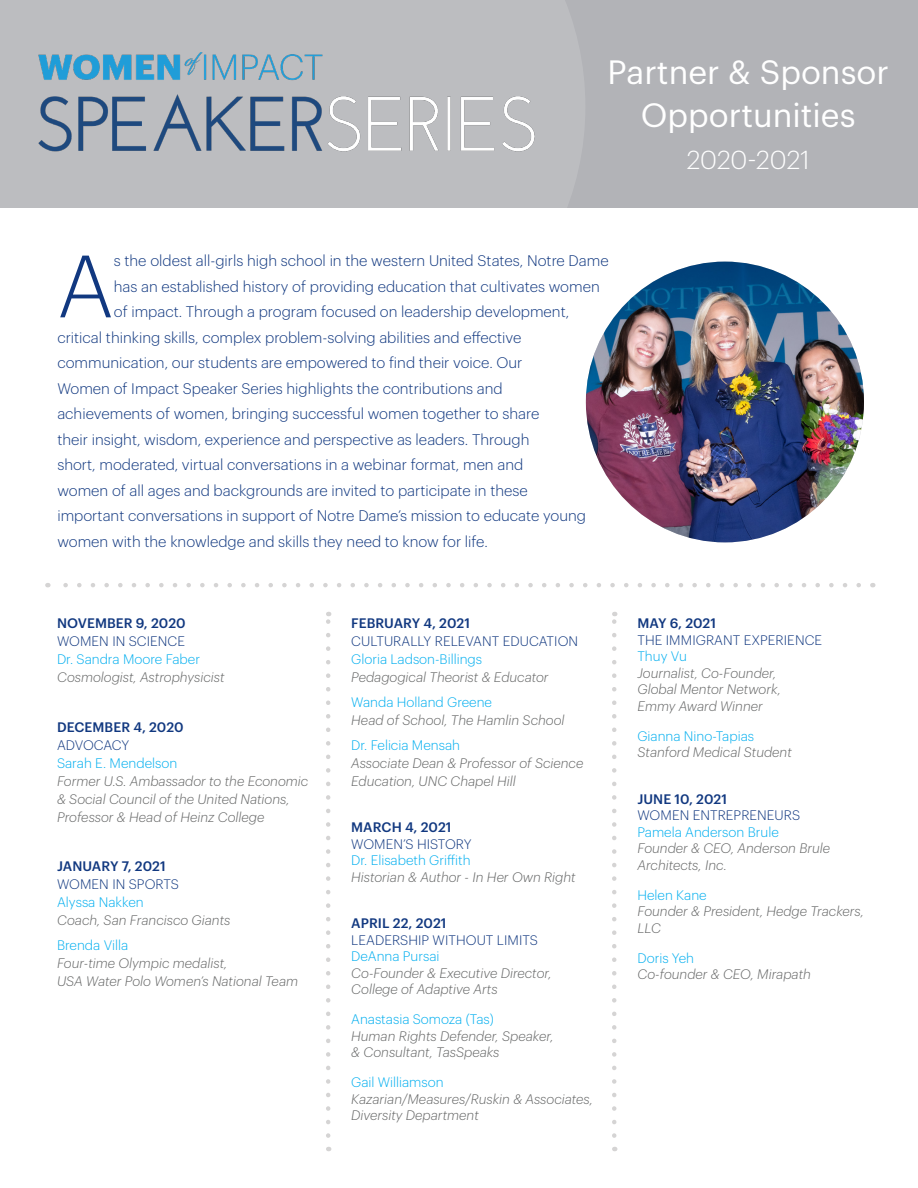
<style>
.page{position:relative;width:918px;height:1188px;background:#fff}
.page>*{position:absolute;margin:0;border:0;box-sizing:border-box;transform-origin:0 0}
.t1{font:300 86.4px "Graphik";color:#113880}
.t2{font:33px "Graphik";color:#fff}
.t3{font:300 25.5px "Graphik";letter-spacing:-.005em;color:#fff}
.t4{font:300 15px "Graphik";color:#113880}
.t5{font:italic 300 13.5px/16.5px "Graphik";color:#656666}
.t6{font:300 13.5px "Graphik";color:#00aeef}
.s1{font-weight:500;font-style:normal;color:#113880}
.s2{font-style:normal;color:#113880}
.s3{font-style:normal;color:#00aeef}
</style>
<div class="page">
<div style="left:0;top:0;width:918px;height:207px;background:#b2b3b7"></div>
<svg style="left:326px;top:612px;width:4px;height:524px"></svg>
<img style="left:38px;top:52px;width:497px;height:100px">
<img style="left:586px;top:262px;width:278px;height:280px">
<svg style="left:63px;top:583px;width:796px;height:4px"></svg>
<svg style="left:612px;top:612px;width:4px;height:524px"></svg>
<p class="t2" style="left:608px;top:47px;width:283px">Partner &amp; Sponsor</p>
<p class="t2" style="left:641px;top:90px;width:216px">Opportunities</p>
<p class="t3" style="left:687px;top:141px;width:125px">2020-2021</p>
<p class="t1" style="left:57px;top:223px;width:58px">A</p>
<p class="t4" style="left:114px;top:250px;width:496px">s the oldest all-girls high school in the western United States, Notre Dame</p>
<p class="t4" style="left:114px;top:275px;width:487px">has an established history of providing education that cultivates women</p>
<p class="t4" style="left:114px;top:301px;width:457px">of impact. Through a program focused on leadership development,</p>
<p class="t4" style="left:57px;top:326px;width:466px">critical thinking skills, complex problem-solving abilities and effective</p>
<p class="t4" style="left:57px;top:352px;width:467px">communication, our students are empowered to find their voice. Our</p>
<p class="t4" style="left:57px;top:377px;width:447px">Women of Impact Speaker Series highlights the contributions and</p>
<p class="t4" style="left:57px;top:403px;width:483px">achievements of women, bringing successful women together to share</p>
<p class="t4" style="left:57px;top:428px;width:474px">their insight, wisdom, experience and perspective as leaders. Through</p>
<p class="t4" style="left:57px;top:454px;width:467px">short, moderated, virtual conversations in a webinar format, men and</p>
<p class="t4" style="left:57px;top:479px;width:472px">women of all ages and backgrounds are invited to participate in these</p>
<p class="t4" style="left:57px;top:505px;width:530px">important conversations in support of Notre Dame’s mission to educate young</p>
<p class="t4" style="left:57px;top:530px;width:432px">women with the knowledge and skills they need to know for life.</p>
<p class="t5" style="left:57px;top:614px;width:169px;line-height:18px"><span class="s1">NOVEMBER 9, 2020<br></span><span class="s2">WOMEN IN SCIENCE<br></span><span class="s3">Dr. Sandra Moore Faber<br></span>Cosmologist, Astrophysicist</p>
<p class="t5" style="left:57px;top:717px;width:253px;line-height:18px"><span class="s1">DECEMBER 4, 2020<br></span><span class="s2">ADVOCACY<br></span><span class="s3">Sarah E. Mendelson<br></span>Former U.S. Ambassador to the Economic &amp; Social Council of the United Nations,<br>Professor &amp; Head of Heinz College</p>
<p class="t5" style="left:57px;top:857px;width:175px;line-height:18px"><span class="s1">JANUARY 7, 2021<br></span><span class="s2">WOMEN IN SPORTS<br></span><span class="s3">Alyssa Nakken<br></span>Coach, San Francisco Giants</p>
<p class="t5" style="left:57px;top:935px;width:243px;line-height:18px"><span class="s3">Brenda Villa<br></span>Four-time Olympic medalist,<br>USA Water Polo Women’s National Team</p>
<p class="t5" style="left:351px;top:613px;width:228px;line-height:18px"><span class="s1">FEBRUARY 4, 2021<br></span><span class="s2">CULTURALLY RELEVANT EDUCATION<br></span><span class="s3">Gloria Ladson-Billings<br></span>Pedagogical Theorist &amp; Educator</p>
<p class="t5" style="left:351px;top:692px;width:215px;line-height:18px"><span class="s3">Wanda Holland Greene<br></span>Head of School, The Hamlin School</p>
<p class="t6" style="left:351px;top:735px;width:110px">Dr. Felicia Mensah</p>
<p class="t5" style="left:351px;top:753px;width:234px;line-height:18px">Associate Dean &amp; Professor of Science<br>Education, UNC Chapel Hill</p>
<p class="t5" style="left:351px;top:818px;width:226px"><span class="s1">MARCH 4, 2021<br></span><span class="s2">WOMEN’S HISTORY<br></span><span class="s3">Dr. Elisabeth Griffith<br></span>Historian &amp; Author - In Her Own Right</p>
<p class="t5" style="left:351px;top:914px;width:202px"><span class="s1">APRIL 22, 2021<br></span><span class="s2">LEADERSHIP WITHOUT LIMITS<br></span><span class="s3">DeAnna Pursai<br></span>Co-Founder &amp; Executive Director,<br>College of Adaptive Arts</p>
<p class="t5" style="left:351px;top:1010px;width:204px"><span class="s3">Anastasia Somoza (Tas)<br></span>Human Rights Defender, Speaker, &amp; Consultant, TasSpeaks</p>
<p class="t5" style="left:351px;top:1073px;width:243px"><span class="s3">Gail Williamson<br></span>Kazarian/Measures/Ruskin &amp; Associates,<br>Diversity Department</p>
<p class="t5" style="left:637px;top:614px;width:186px"><span class="s1">MAY 6, 2021<br></span><span class="s2">THE IMMIGRANT EXPERIENCE<br></span><span class="s3">Thuy Vu<br></span>Journalist, Co-Founder,<br>Global Mentor Network,<br>Emmy Award Winner</p>
<p class="t5" style="left:637px;top:727px;width:156px"><span class="s3">Gianna Nino-Tapias<br></span>Stanford Medical Student</p>
<p class="t5" style="left:637px;top:790px;width:194px"><span class="s1">JUNE 10, 2021<br></span><span class="s2">WOMEN ENTREPRENEURS<br></span><span class="s3">Pamela Anderson Brule<br></span>Founder &amp; CEO, Anderson Brule<br>Architects, Inc.</p>
<p class="t5" style="left:637px;top:886px;width:228px"><span class="s3">Helen Kane<br></span>Founder &amp; President, Hedge Trackers,<br>LLC</p>
<p class="t5" style="left:637px;top:949px;width:175px"><span class="s3">Doris Yeh<br></span>Co-founder &amp; CEO, Mirapath</p>
</div>
